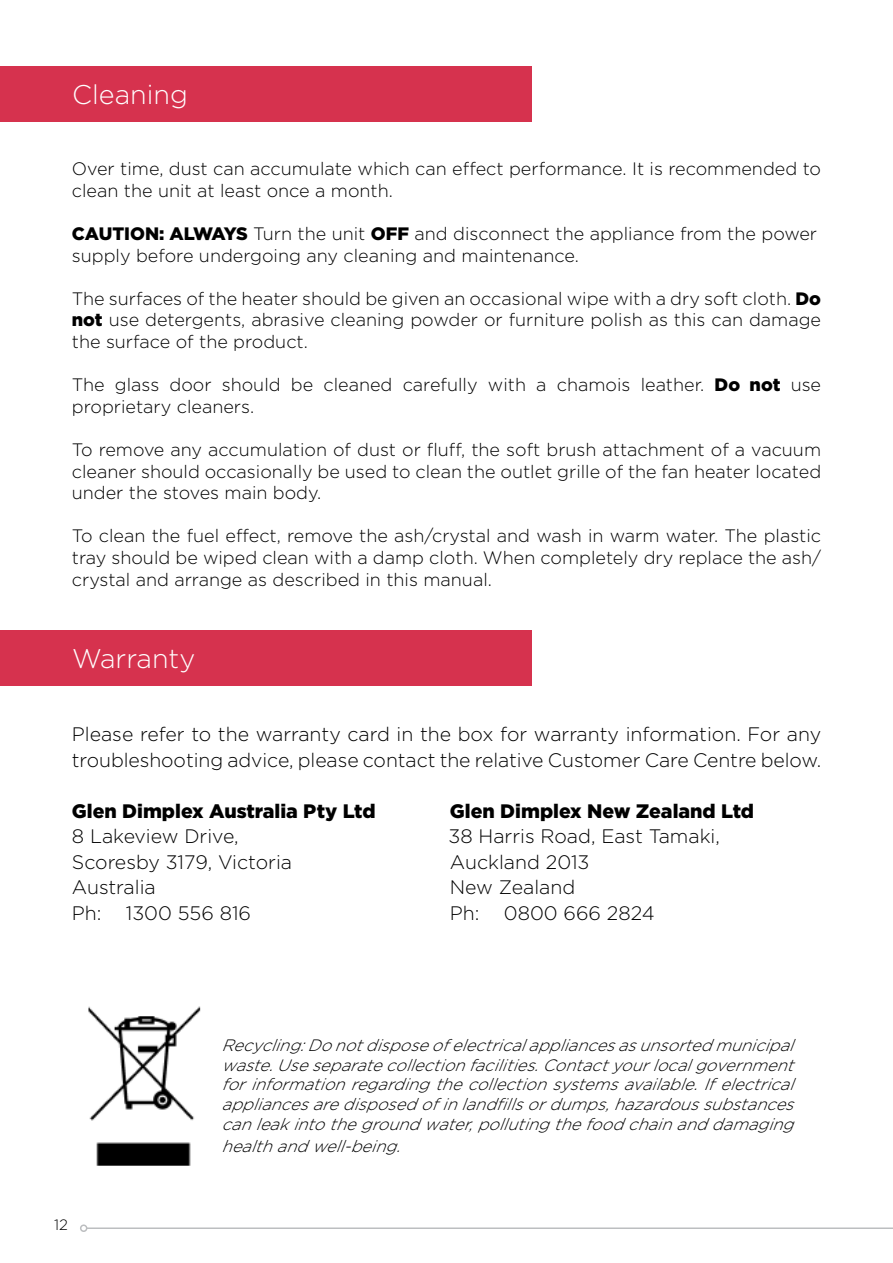
<style>
.page{position:relative;width:893px;height:1263px;background:#fff}
.page>*{position:absolute;margin:0;border:0;box-sizing:border-box;transform-origin:0 0}
.t1{font:300 27px "Gotham";color:#fff}
.t2{font:300 19.5px/25.5px "Gotham";color:#000}
.t3{font:900 19.5px "Gotham";color:#000}
.t4{font:300 18px/21.6px "Gotham";color:#000}
.t5{font:italic 300 16.5px/19.8px "Gotham";color:#000;text-align:justify}
.t6{font:300 15px "Gotham";color:#000}
.s1{font-weight:900}
</style>
<div class="page">
<div style="left:0;top:66px;width:531px;height:55px;background:#d6324e"></div>
<div style="left:0;top:630px;width:531px;height:55px;background:#d6324e"></div>
<img style="left:88px;top:1006px;width:113px;height:160px">
<hr style="left:87px;top:1227px;width:806px;height:2px;background:#bcbec0">
<div style="left:80px;top:1224px;width:7px;height:8px;border:2px solid #bcbec0;border-radius:50%"></div>
<h1 class="t1" style="left:72px;top:79px;width:117px">Cleaning</h1>
<p class="t4" style="left:72px;top:158px;width:751px">Over time, dust can accumulate which can effect performance. It is recommended to clean the unit at least once a month.</p>
<p class="t4" style="left:72px;top:223px;width:747px"><span class="s1">CAUTION: ALWAYS</span> Turn the unit <span class="s1">OFF</span> and disconnect the appliance from the power supply before undergoing any cleaning and maintenance.</p>
<p class="t4" style="left:72px;top:287px;width:751px;text-align:justify">The surfaces of the heater should be given an occasional wipe with a dry soft cloth. <span class="s1">Do not</span> use detergents, abrasive cleaning powder or furniture polish as this can damage the surface of the product.</p>
<p class="t4" style="left:72px;top:374px;width:751px">The glass door should be cleaned carefully with a chamois leather. <span class="s1">Do not</span> use proprietary cleaners.</p>
<p class="t4" style="left:72px;top:439px;width:751px;text-align:justify">To remove any accumulation of dust or fluff, the soft brush attachment of a vacuum cleaner should occasionally be used to clean the outlet grille of the fan heater located under the stoves main body.</p>
<p class="t4" style="left:72px;top:525px;width:751px;text-align:justify">To clean the fuel effect, remove the ash/crystal and wash in warm water. The plastic tray should be wiped clean with a damp cloth. When completely dry replace the ash/ crystal and arrange as described in this manual.</p>
<h1 class="t1" style="left:72px;top:643px;width:125px">Warranty</h1>
<p class="t2" style="left:72px;top:721px;width:751px">Please refer to the warranty card in the box for warranty information. For any troubleshooting advice, please contact the relative Customer Care Centre below.</p>
<p class="t3" style="left:72px;top:800px;width:305px">Glen Dimplex Australia Pty Ltd</p>
<p class="t3" style="left:450px;top:800px;width:306px">Glen Dimplex New Zealand Ltd</p>
<p class="t2" style="left:72px;top:823px;width:168px">8 Lakeview Drive,</p>
<p class="t2" style="left:449px;top:823px;width:273px">38 Harris Road, East Tamaki,</p>
<p class="t2" style="left:72px;top:849px;width:222px">Scoresby 3179, Victoria</p>
<p class="t2" style="left:450px;top:849px;width:141px">Auckland 2013</p>
<p class="t2" style="left:72px;top:874px;width:85px">Australia</p>
<p class="t2" style="left:450px;top:874px;width:127px">New Zealand</p>
<p class="t2" style="left:72px;top:900px;width:181px">Ph: 1300 556 816</p>
<p class="t2" style="left:450px;top:900px;width:206px">Ph: 0800 666 2824</p>
<p class="t6" style="left:54px;top:1217px;width:15px">12</p>
<p class="t5" style="left:222px;top:1035px;width:580px">Recycling:Donotdisposeofelectricalappliancesasunsortedmunicipal waste.Useseparatecollectionfacilities.Contactyourlocalgovernment forinformationregardingthecollectionsystemsavailable.Ifelectrical appliancesaredisposedofinlandfillsordumps,hazardoussubstances canleakintothegroundwater,pollutingthefoodchainanddamaging</p>
<p class="t5" style="left:222px;top:1136px;width:186px">healthandwell-being.</p>
</div>
